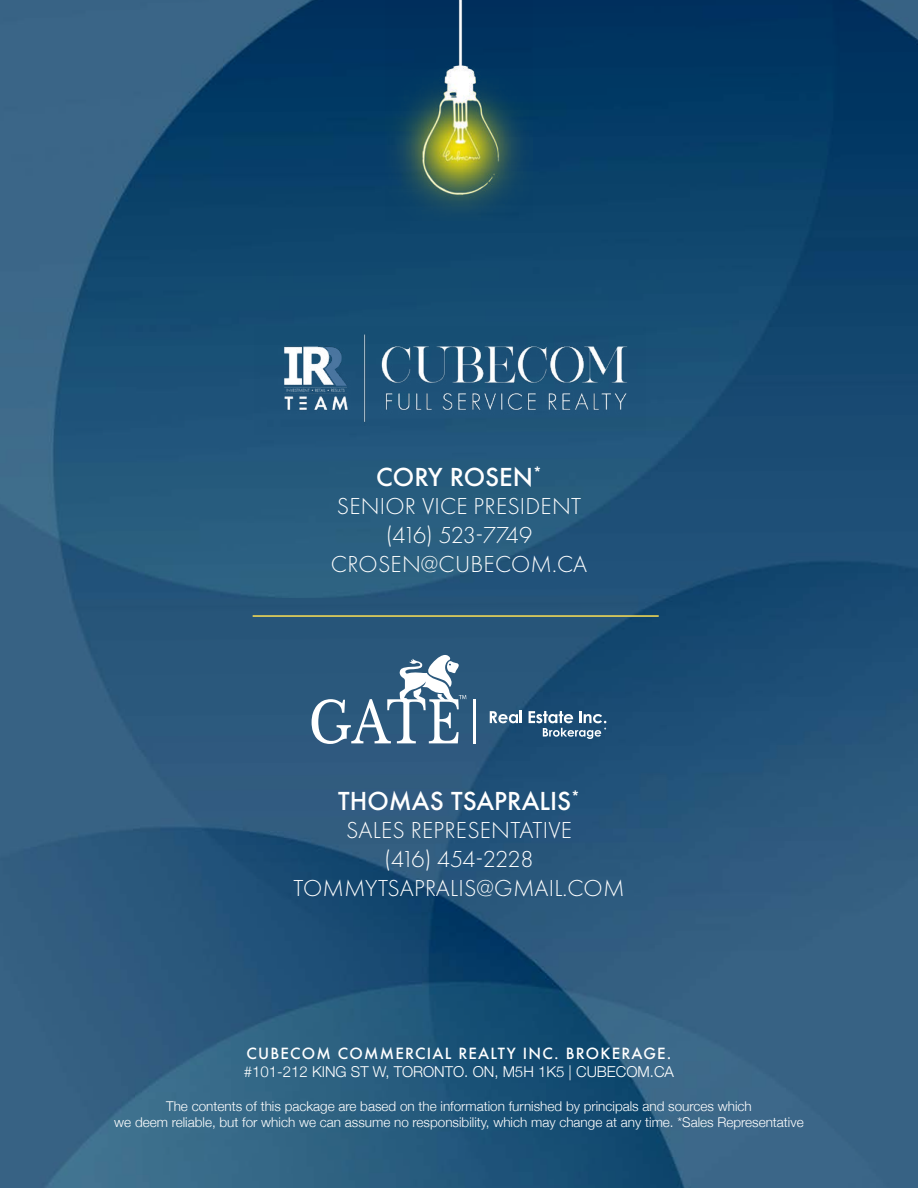
<style>
.page{position:relative;width:918px;height:1188px;background:#fff}
.page>*{position:absolute;margin:0;border:0;box-sizing:border-box;transform-origin:0 0}
.t1{font:300 24px/28.8px "Futura PT";letter-spacing:.01em;color:#fff;text-align:center}
.t2{font:500 24px "Futura";color:#fff}
.t3{font:300 15px "Helvetica Neue";color:#fff}
.t4{font:500 15px "Futura";letter-spacing:.08em;color:#fff}
.t5{font:300 13.5px/16.2px "Helvetica Neue";color:#fff;text-align:center}
</style>
<div class="page">
<img style="left:0;top:0;width:918px;height:1188px">
<img style="left:385px;top:0;width:148px;height:221px">
<img style="left:255px;top:326px;width:390px;height:108px">
<svg style="left:490px;top:711px;width:32px;height:12px"></svg>
<svg style="left:312px;top:655px;width:154px;height:89px"></svg>
<hr style="left:473px;top:699px;width:2px;height:44px;background:#fff">
<svg style="left:529px;top:711px;width:77px;height:28px"></svg>
<hr style="left:253px;top:615px;width:406px;height:2px;background:#fee054">
<h1 class="t2" style="left:376px;top:460px;width:167px">CORY ROSEN<sup>*</sup></h1>
<h1 class="t1" style="left:331px;top:492px;width:258px">SENIOR VICE PRESIDENT (416) 523-7749<br>CROSEN@CUBECOM.CA</h1>
<h1 class="t2" style="left:338px;top:784px;width:243px">THOMAS TSAPRALIS<sup>*</sup></h1>
<h1 class="t1" style="left:293px;top:816px;width:333px">SALES REPRESENTATIVE<br>(416) 454-2228<br>TOMMYTSAPRALIS@GMAIL.COM</h1>
<p class="t4" style="left:246px;top:1043px;width:427px">CUBECOM COMMERCIAL REALTY INC. BROKERAGE.</p>
<p class="t3" style="left:244px;top:1059px;width:432px">#101-212 KING ST W, TORONTO. ON, M5H 1K5 | CUBECOM.CA</p>
<p class="t5" style="left:114px;top:1097px;width:691px">The contents of this package are based on the information furnished by principals and sources which<br>we deem reliable, but for which we can assume no responsibility, which may change at any time. *Sales Representative</p>
</div>
